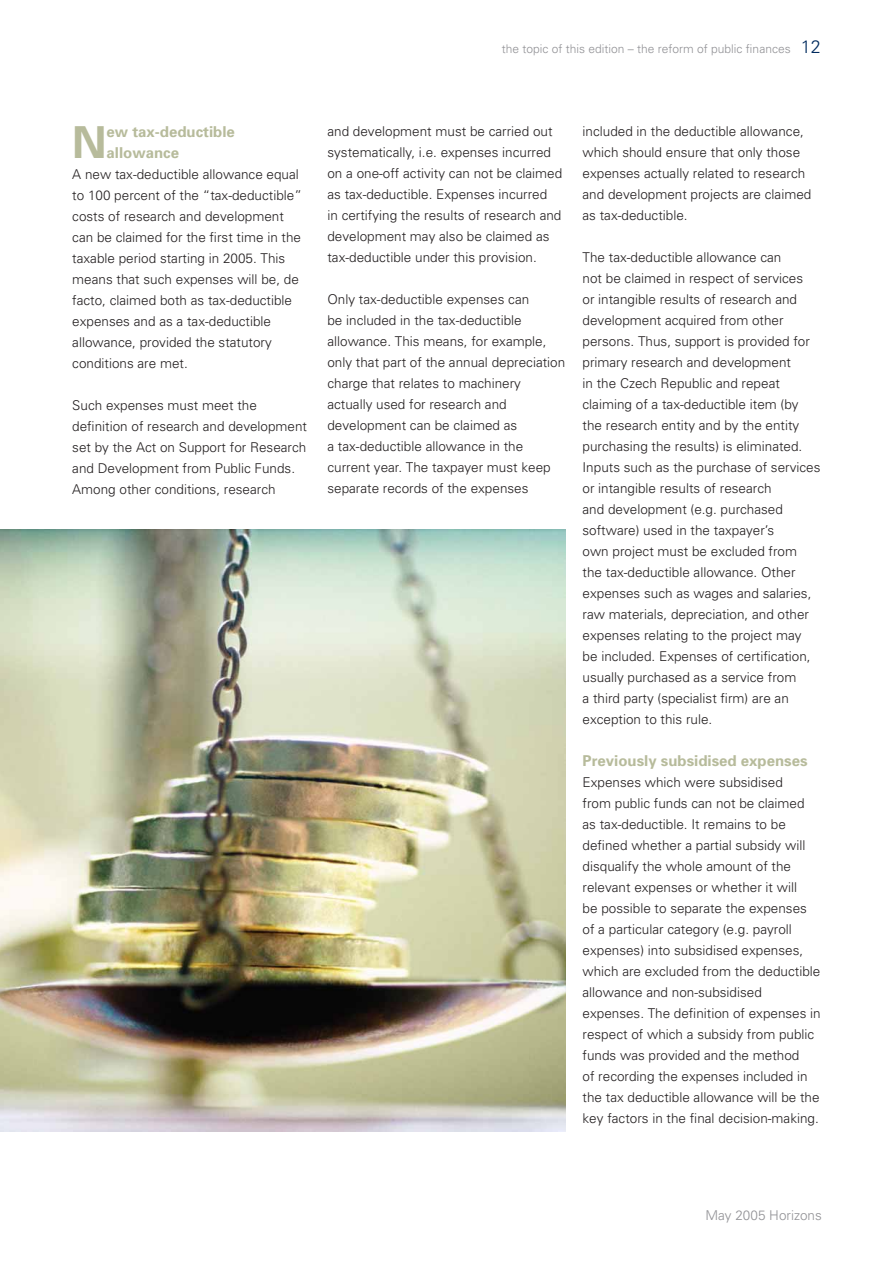
<style>
.page{position:relative;width:893px;height:1263px;background:#fff}
.page>*{position:absolute;margin:0;border:0;box-sizing:border-box;transform-origin:0 0}
.t1{font:700 44.1px "Univers CE";color:#b7bb9b}
.t2{font:700 15px/21px "Univers CE";color:#b7bb9b}
.t3{font:300 13.5px/21px "Univers CE";color:#231f20}
.t4{font:300 13.5px "Univers CE";color:#919195}
.t5{font:300 12px "Univers CE";color:#919195}
.s1{font-size:18px;color:#002b5e}
</style>
<div class="page">
<img style="left:0;top:529px;width:566px;height:602px">
<p class="t5" style="left:502px;top:45px;width:320px">the topic of this edition – the reform of public finances <span class="s1">12</span></p>
<h1 class="t1" style="left:72px;top:126px;width:36px">N</h1>
<p class="t2" style="left:107px;top:123px;width:130px">ew tax-deductible allowance</p>
<p class="t3" style="left:72px;top:165px;width:231px">A new tax-deductible allowance equal to 100 percent of the “tax-deductible” costs of research and development can be claimed for the first time in the taxable period starting in 2005. This means that such expenses will be, de facto, claimed both as tax-deductible expenses and as a tax-deductible allowance, provided the statutory conditions are met.</p>
<p class="t3" style="left:72px;top:396px;width:236px">Such expenses must meet the definition of research and development set by the Act on Support for Research and Development from Public Funds.<br>Among other conditions, research</p>
<p class="t3" style="left:327px;top:122px;width:236px">and development must be carried out systematically, i.e. expenses incurred on a one-off activity can not be claimed as tax-deductible. Expenses incurred<br>in certifying the results of research and development may also be claimed as tax-deductible under this provision.</p>
<p class="t3" style="left:327px;top:290px;width:239px">Only tax-deductible expenses can<br>be included in the tax-deductible allowance. This means, for example, only that part of the annual depreciation charge that relates to machinery actually used for research and development can be claimed as<br>a tax-deductible allowance in the current year. The taxpayer must keep separate records of the expenses</p>
<p class="t3" style="left:583px;top:122px;width:230px">included in the deductible allowance, which should ensure that only those expenses actually related to research and development projects are claimed as tax-deductible.</p>
<p class="t3" style="left:583px;top:248px;width:239px">The tax-deductible allowance can<br>not be claimed in respect of services<br>or intangible results of research and development acquired from other persons. Thus, support is provided for primary research and development<br>in the Czech Republic and repeat claiming of a tax-deductible item (by the research entity and by the entity purchasing the results) is eliminated.<br>Inputs such as the purchase of services or intangible results of research<br>and development (e.g. purchased software) used in the taxpayer’s<br>own project must be excluded from<br>the tax-deductible allowance. Other expenses such as wages and salaries, raw materials, depreciation, and other expenses relating to the project may<br>be included. Expenses of certification, usually purchased as a service from<br>a third party (specialist firm) are an exception to this rule.</p>
<p class="t2" style="left:583px;top:751px;width:227px">Previously subsidised expenses</p>
<p class="t3" style="left:583px;top:773px;width:240px">Expenses which were subsidised<br>from public funds can not be claimed as tax-deductible. It remains to be defined whether a partial subsidy will disqualify the whole amount of the relevant expenses or whether it will<br>be possible to separate the expenses of a particular category (e.g. payroll expenses) into subsidised expenses, which are excluded from the deductible allowance and non-subsidised expenses. The definition of expenses in respect of which a subsidy from public funds was provided and the method<br>of recording the expenses included in the tax deductible allowance will be the key factors in the final decision-making.</p>
<p class="t4" style="left:705px;top:1210px;width:118px">May 2005 Horizons</p>
</div>
